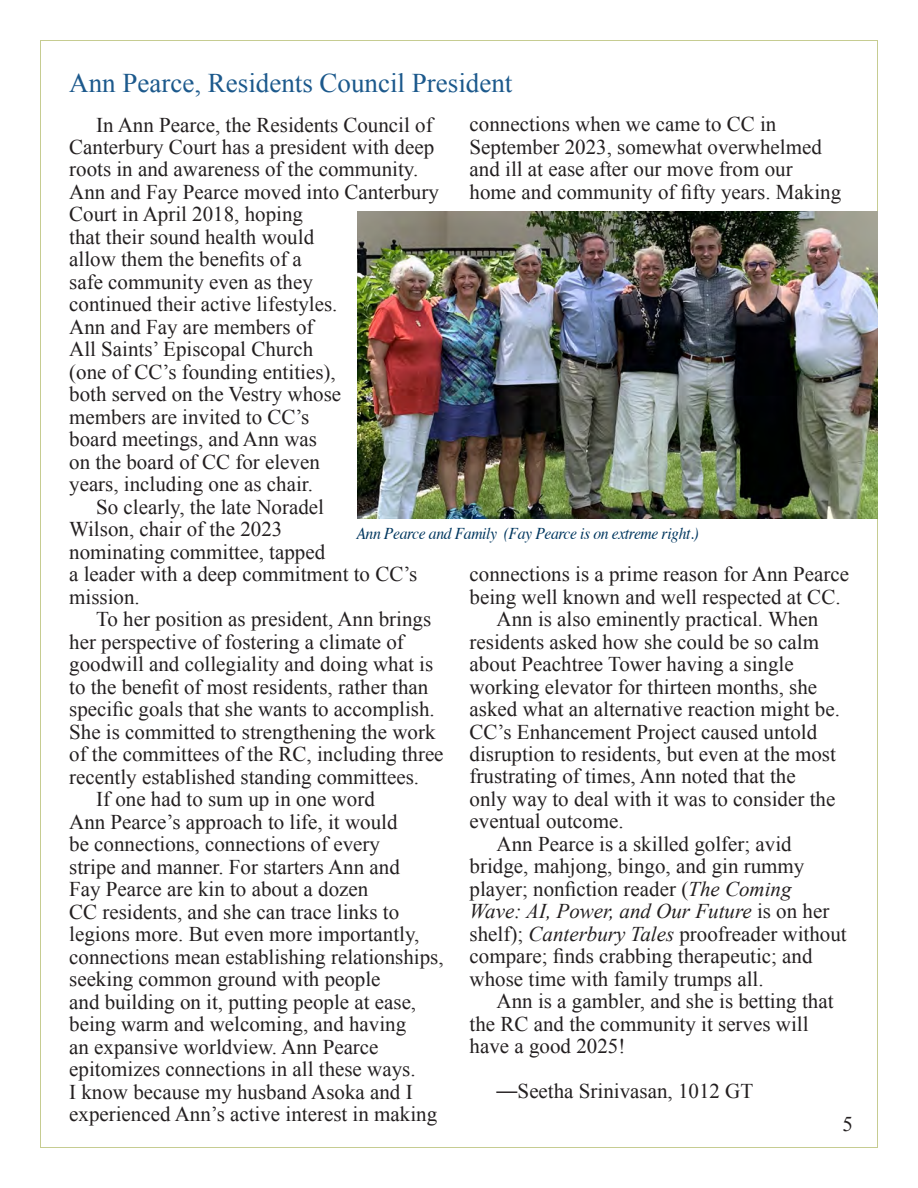
<style>
.page{position:relative;width:918px;height:1188px;background:#fff}
.page>*{position:absolute;margin:0;border:0;box-sizing:border-box;transform-origin:0 0}
.t1{font:27px "Times New Roman";color:#1c598c}
.t2{font:21px/22.5px "Times New Roman";color:#231f20}
.t3{font:italic 16.5px "Times";letter-spacing:-.025em;color:#01375f;scale:.95 1}
.s1{font-style:italic}
.s2{font-family:"Caecilia"}
</style>
<div class="page">
<img style="left:357px;top:212px;width:521px;height:307px">
<p class="t1" style="left:69px;top:65px;width:445px">Ann Pearce, Residents Council President</p>
<p class="t2" style="left:470px;top:113px;width:373px">connections when we came to CC in September 2023, somewhat overwhelmed and ill at ease after our move from our home and community of fifty years. Making</p>
<p class="t2" style="left:69px;top:113px;width:371px;text-indent:27px">In Ann Pearce, the Residents Council of<br>Canterbury Court has a president with deep roots in and awareness of the community.<br>Ann and Fay Pearce moved into Canterbury<br>Court in April 2018, hoping<br>that their sound health would<br>allow them the benefits of a<br>safe community even as they<br>continued their active lifestyles.<br>Ann and Fay are members of<br>All Saints’ Episcopal Church<br>(one of CC’s founding entities),<br>both served on the Vestry whose<br>members are invited to CC’s<br>board meetings, and Ann was<br>on the board of CC for eleven<br>years, including one as chair.</p>
<p class="t2" style="left:69px;top:495px;width:350px;text-indent:27px">So clearly, the late Noradel<br>Wilson, chair of the 2023<br>nominating committee, tapped<br>a leader with a deep commitment to CC’s mission.</p>
<p class="t2" style="left:69px;top:608px;width:376px;text-indent:27px">To her position as president, Ann brings her perspective of fostering a climate of goodwill and collegiality and doing what is to the benefit of most residents, rather than specific goals that she wants to accomplish.<br>She is committed to strengthening the work of the committees of the RC, including three recently established standing committees.</p>
<p class="t2" style="left:69px;top:788px;width:376px;text-indent:27px">If one had to sum up in one word<br>Ann Pearce’s approach to life, it would<br>be connections, connections of every<br>stripe and manner. For starters Ann and<br>Fay Pearce are kin to about a dozen<br>CC residents, and she can trace links to legions more. But even more importantly, connections mean establishing relationships, seeking common ground with people<br>and building on it, putting people at ease, being warm and welcoming, and having<br>an expansive worldview. Ann Pearce epitomizes connections in all these ways.<br>I know because my husband Asoka and I experienced Ann’s active interest in making</p>
<p class="t3" style="left:356px;top:520px;width:362px">Ann Pearce and Family (Fay Pearce is on extreme right.)</p>
<p class="t2" style="left:470px;top:562px;width:381px">connections is a prime reason for Ann Pearce being well known and well respected at CC.</p>
<p class="t2" style="left:470px;top:607px;width:372px;text-indent:27px">Ann is also eminently practical. When residents asked how she could be so calm about Peachtree Tower having a single working elevator for thirteen months, she asked what an alternative reaction might be.<br>CC’s Enhancement Project caused untold disruption to residents, but even at the most frustrating of times, Ann noted that the<br>only way to deal with it was to consider the eventual outcome.</p>
<p class="t2" style="left:470px;top:832px;width:379px;text-indent:27px">Ann Pearce is a skilled golfer; avid bridge, mahjong, bingo, and gin rummy player; nonfiction reader (<span class="s1">The Coming Wave: AI, Power, and Our Future</span> is on her shelf); <span class="s1">Canterbury Tales</span> proofreader without compare; finds crabbing therapeutic; and whose time with family trumps all.</p>
<p class="t2" style="left:470px;top:990px;width:365px;text-indent:27px">Ann is a gambler, and she is betting that the RC and the community it serves will have a good 2025!</p>
<p class="t2" style="left:497px;top:1080px;width:258px"><span class="s2">—</span>Seetha Srinivasan, 1012 GT</p>
<p class="t2" style="left:842px;top:1113px;width:12px">5</p>
</div>
